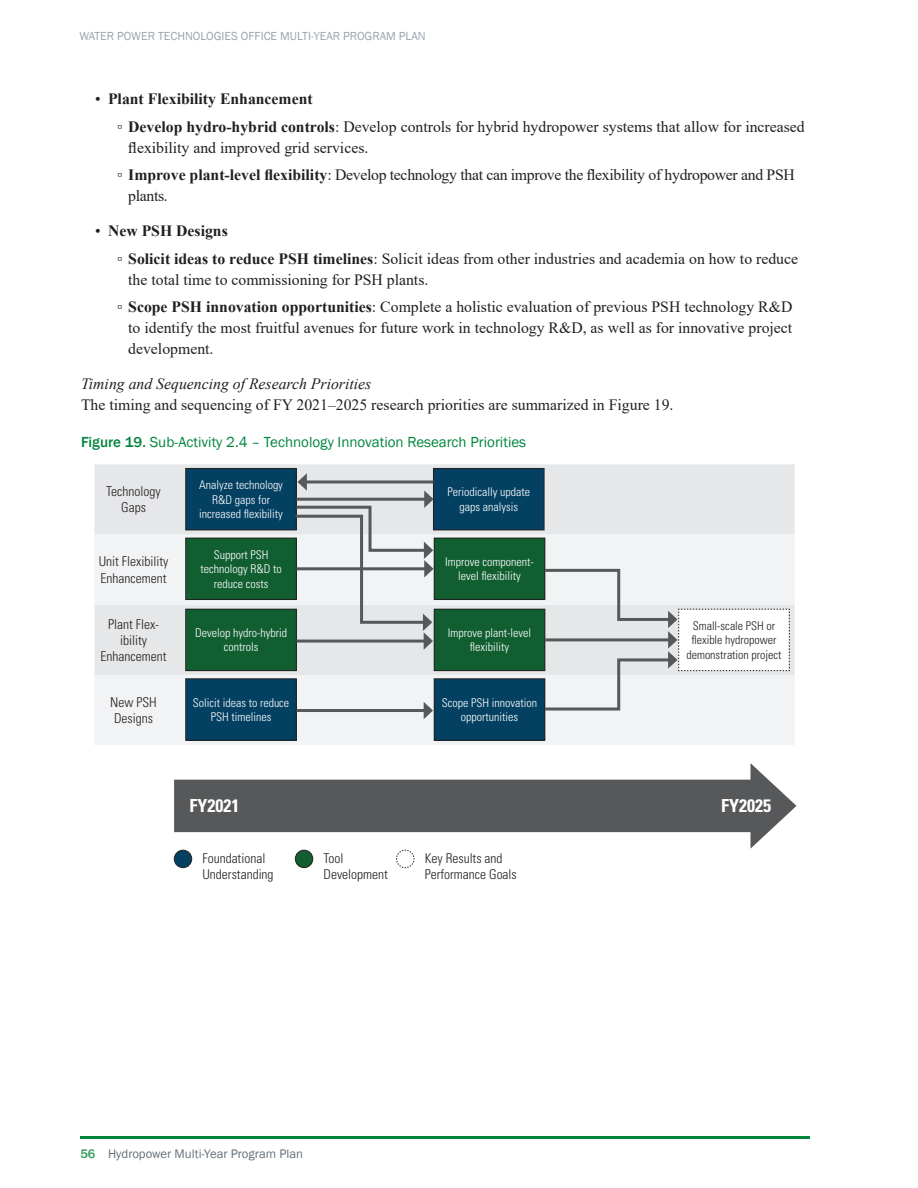
<style>
.page{position:relative;width:918px;height:1188px;background:#fff}
.page>*{position:absolute;margin:0;border:0;box-sizing:border-box;transform-origin:0 0}
.t1{font:700 condensed 18px "Univers LT Std";color:#fff}
.body_text{font:15.75px/21px "Times New Roman";color:#231f20}
.body_text-2{font:15.75px/21px "Times New Roman";letter-spacing:-.02em;color:#231f20}
.t2{font:700 15.75px "Times New Roman";color:#231f20}
.t3{font:15px "Franklin Gothic";color:#00853d}
.t4{font:300 condensed 13.5px/16.2px "Univers LT Std";color:#231f20}
.t5{font:12.75px "Franklin Gothic";color:#63717d}
.whiteText{font:300 condensed 12px/14.4px "Univers LT Std";color:#fff;text-align:center}
.t6{font:300 condensed 12px/14.4px "Univers LT Std";color:#231f20;text-align:center}
.t7{font:12px "Franklin Gothic";color:#9ba4af}
.s1{font-weight:400}
.s2{font-weight:700}
.s3{font-style:italic}
.s4{font-weight:500}
.s5{font-weight:500;color:#2d9657}
</style>
<div class="page">
<hr style="left:80px;top:1137px;width:730px;height:2px;background:#00853d">
<div style="left:94px;top:464px;width:701px;height:211px;background:#e6e7e9"></div>
<div style="left:94px;top:535px;width:701px;height:70px;background:#f2f3f4"></div>
<div style="left:95px;top:675px;width:699px;height:70px;background:#f2f3f4"></div>
<div style="left:186px;top:468px;width:110px;height:62px;background:#034062"></div>
<div style="left:186px;top:468px;width:111px;height:62px;border:1px solid #231f20"></div>
<div style="left:186px;top:538px;width:110px;height:62px;background:#115f31"></div>
<div style="left:186px;top:538px;width:111px;height:62px;border:1px solid #231f20"></div>
<div style="left:186px;top:609px;width:110px;height:62px;background:#115f31"></div>
<div style="left:186px;top:609px;width:111px;height:62px;border:1px solid #231f20"></div>
<div style="left:434px;top:538px;width:111px;height:62px;background:#115f31"></div>
<div style="left:434px;top:538px;width:111px;height:62px;border:1px solid #231f20"></div>
<div style="left:433px;top:468px;width:111px;height:62px;background:#034062"></div>
<div style="left:433px;top:468px;width:111px;height:62px;border:1px solid #231f20"></div>
<div style="left:434px;top:609px;width:111px;height:62px;background:#115f31"></div>
<div style="left:434px;top:609px;width:111px;height:62px;border:1px solid #231f20"></div>
<div style="left:434px;top:679px;width:111px;height:61px;background:#034062"></div>
<div style="left:434px;top:679px;width:111px;height:61px;border:1px solid #231f20"></div>
<div style="left:186px;top:679px;width:110px;height:61px;background:#034062"></div>
<div style="left:186px;top:679px;width:111px;height:61px;border:1px solid #231f20"></div>
<hr style="left:297px;top:709px;width:129px;height:3px;background:#57585a">
<svg style="left:424px;top:702px;width:9px;height:17px"></svg>
<svg style="left:293px;top:473px;width:141px;height:177px"></svg>
<svg style="left:542px;top:567px;width:248px;height:145px"></svg>
<div style="left:174px;top:780px;width:592px;height:52px;background:#57585a"></div>
<svg style="left:751px;top:763px;width:45px;height:85px"></svg>
<div style="left:174px;top:850px;width:18px;height:18px;background:#034062;border-radius:50%"></div>
<div style="left:174px;top:850px;width:18px;height:18px;border:1px solid #231f20;border-radius:50%"></div>
<svg style="left:396px;top:850px;width:18px;height:18px"></svg>
<div style="left:295px;top:850px;width:18px;height:18px;background:#115f31;border-radius:50%"></div>
<div style="left:295px;top:850px;width:18px;height:18px;border:1px solid #231f20;border-radius:50%"></div>
<p class="t7" style="left:79px;top:29px;width:348px">WATER POWER TECHNOLOGIES OFFICE MULTI-YEAR PROGRAM PLAN</p>
<p class="t2" style="left:95px;top:87px;width:219px"><span class="s1">•</span> Plant Flexibility Enhancement</p>
<p class="body_text" style="left:128px;top:115px;width:678px;text-indent:-11px">▫ <span class="s2">Develop hydro-hybrid controls</span>: Develop controls for hybrid hydropower systems that allow for increased flexibility and improved grid services.</p>
<p class="body_text-2" style="left:128px;top:164px;width:668px;text-indent:-11px">▫ <span class="s2">Improve plant-level flexibility</span>: Develop technology that can improve the flexibility of hydropower and PSH plants.</p>
<p class="t2" style="left:95px;top:219px;width:134px"><span class="s1">•</span> New PSH Designs</p>
<p class="body_text" style="left:128px;top:247px;width:671px;text-indent:-11px">▫ <span class="s2">Solicit ideas to reduce PSH timelines</span>: Solicit ideas from other industries and academia on how to reduce the total time to commissioning for PSH plants.</p>
<p class="body_text" style="left:128px;top:296px;width:666px;text-align:justify;text-indent:-11px">▫ <span class="s2">Scope PSH innovation opportunities</span>: Complete a holistic evaluation of previous PSH technology R&amp;D to identify the most fruitful avenues for future work in technology R&amp;D, as well as for innovative project development.</p>
<p class="body_text" style="left:81px;top:373px;width:594px"><span class="s3">Timing and Sequencing of Research Priorities<br></span>The timing and sequencing of FY 2021–2025 research priorities are summarized in Figure 19.</p>
<p class="t3" style="left:81px;top:432px;width:447px"><span class="s4">Figure 19.</span> Sub-Activity 2.4 – Technology Innovation Research Priorities</p>
<p class="t4" style="left:106px;top:483px;width:56px">Technology</p>
<p class="t4" style="left:121px;top:500px;width:26px">Gaps</p>
<p class="whiteText" style="left:199px;top:478px;width:85px">Analyze technology<br>R&amp;D gaps for increased flexibility</p>
<p class="whiteText" style="left:200px;top:547px;width:83px">Support PSH technology R&amp;D to reduce costs</p>
<p class="whiteText" style="left:447px;top:485px;width:84px">Periodically update gaps analysis</p>
<p class="t4" style="left:99px;top:554px;width:71px">Unit Flexibility</p>
<p class="t4" style="left:101px;top:570px;width:67px">Enhancement</p>
<p class="t4" style="left:108px;top:616px;width:52px;text-align:center">Plant Flex&shy;ibility</p>
<p class="t4" style="left:101px;top:648px;width:67px">Enhancement</p>
<p class="t4" style="left:110px;top:694px;width:48px">New PSH<br>Designs</p>
<p class="whiteText" style="left:445px;top:555px;width:90px">Improve component&shy;level flexibility</p>
<p class="t6" style="left:686px;top:618px;width:97px">Small-scale PSH or flexible hydropower demonstration project</p>
<p class="whiteText" style="left:195px;top:626px;width:93px">Develop hydro-hybrid controls</p>
<p class="whiteText" style="left:448px;top:626px;width:85px">Improve plant-level flexibility</p>
<p class="whiteText" style="left:193px;top:695px;width:98px">Solicit ideas to reduce<br>PSH timelines</p>
<p class="whiteText" style="left:442px;top:695px;width:97px">Scope PSH innovation opportunities</p>
<p class="t1" style="left:189px;top:795px;width:51px">FY2021</p>
<p class="t1" style="left:721px;top:795px;width:51px">FY2025</p>
<p class="t4" style="left:202px;top:850px;width:73px">Foundational<br>Understanding</p>
<p class="t4" style="left:425px;top:850px;width:94px">Key Results and<br>Performance Goals</p>
<p class="t4" style="left:324px;top:850px;width:66px">Tool<br>Development</p>
<p class="t5" style="left:80px;top:1146px;width:224px"><span class="s5">56</span> Hydropower Multi-Year Program Plan</p>
</div>
